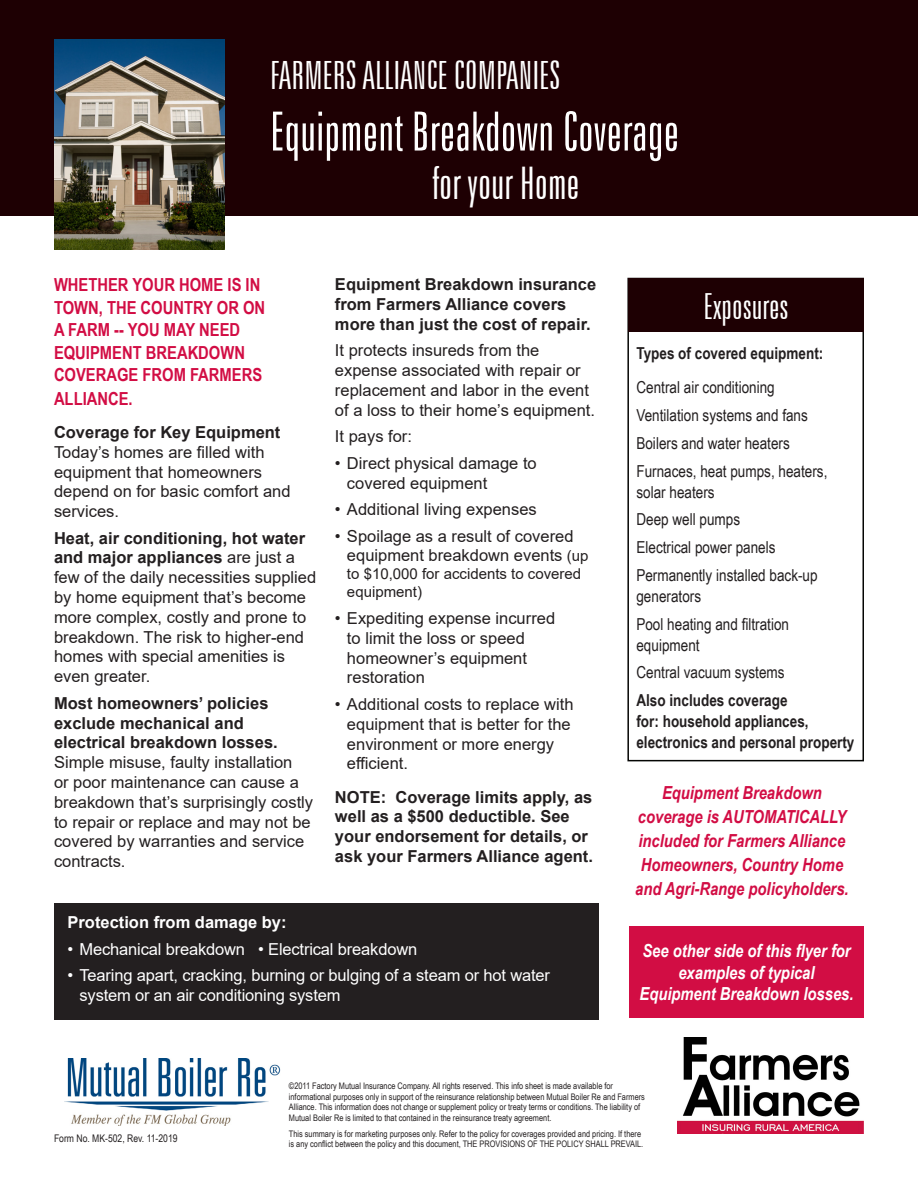
<style>
.page{position:relative;width:918px;height:1188px;background:#fff}
.page>*{position:absolute;margin:0;border:0;box-sizing:border-box;transform-origin:0 0}
.t1{font:300 extra-condensed 54px "Zurich BT";color:#fff}
.t2{font:300 extra-condensed 45px "Zurich BT";color:#fff}
.t3{font:300 extra-condensed 39px "Zurich BT";color:#fff}
.t4{font:300 extra-condensed 36px "Zurich BT";color:#fff}
.t5{font:italic 700 18px/24px "Arial Narrow";color:#d20d44;text-align:center}
.t6{font:700 18px/22.6px "Arial Narrow";color:#d20d44}
.t7{font:italic 700 18px/21.6px "Arial Narrow";color:#fff;text-align:center}
.t8{font:16.5px/19.8px "Arial";color:#231f20}
.t9{font:16.5px/21px "Arial Narrow";color:#231f20}
.t10{font:700 16.5px/19.8px "Arial";color:#231f20}
.t11{font:16.5px/19.8px "Arial";letter-spacing:-.01em;color:#fff}
.t12{font:700 16.5px/21px "Arial Narrow";color:#231f20}
.t13{font:700 16.5px "Arial";color:#fff}
.t14{font:15px/18px "Arial";color:#231f20}
.t15{font:10.5px "Arial Narrow";color:#231f20}
.t16{font:9px/10.8px "Arial Narrow";color:#231f20}
.s1{font-weight:700}
.s2{font-size:15px}
</style>
<div class="page">
<div style="left:0;top:0;width:918px;height:215px;background:#1e0003"></div>
<div style="left:627px;top:278px;width:237px;height:483px;border:2px solid #040503"></div>
<div style="left:628px;top:278px;width:236px;height:54px;background:#1e0003"></div>
<img style="left:677px;top:1037px;width:187px;height:97px">
<img style="left:54px;top:40px;width:171px;height:209px">
<div style="left:629px;top:926px;width:235px;height:92px;background:#d20d44"></div>
<div style="left:54px;top:903px;width:544px;height:117px;background:#231f20"></div>
<img style="left:65px;top:1058px;width:216px;height:53px">
<img style="left:71px;top:1114px;width:160px;height:11px">
<p class="t3" style="left:270px;top:54px;width:292px">FARMERS ALLIANCE COMPANIES</p>
<p class="t1" style="left:270px;top:102px;width:411px">Equipment Breakdown Coverage</p>
<p class="t2" style="left:432px;top:158px;width:149px">for your Home</p>
<p class="t6" style="left:54px;top:273px;width:213px">WHETHER YOUR HOME IS IN<br>TOWN, THE COUNTRY OR ON<br>A FARM -- YOU MAY NEED<br>EQUIPMENT BREAKDOWN<br>COVERAGE FROM FARMERS<br>ALLIANCE.</p>
<p class="t10" style="left:54px;top:422px;width:228px">Coverage for Key Equipment</p>
<p class="t8" style="left:54px;top:442px;width:238px">Today’s homes are filled with equipment that homeowners depend on for basic comfort and services.</p>
<p class="t8" style="left:54px;top:528px;width:264px"><span class="s1">Heat, air conditioning, hot water and major appliances</span> are just a few of the daily necessities supplied by home equipment that’s become more complex, costly and prone to breakdown. The risk to higher-end homes with special amenities is even greater.</p>
<p class="t8" style="left:54px;top:693px;width:261px"><span class="s1">Most homeowners’ policies exclude mechanical and electrical breakdown losses.<br></span>Simple misuse, faulty installation<br>or poor maintenance can cause a breakdown that’s surprisingly costly to repair or replace and may not be covered by warranties and service contracts.</p>
<p class="t10" style="left:335px;top:275px;width:263px">Equipment Breakdown insurance from Farmers Alliance covers more than just the cost of repair.</p>
<p class="t8" style="left:335px;top:340px;width:262px">It protects insureds from the expense associated with repair or replacement and labor in the event of a loss to their home’s equipment.</p>
<p class="t8" style="left:335px;top:426px;width:79px">It pays for:</p>
<p class="t8" style="left:347px;top:453px;width:191px;text-indent:-12px">• Direct physical damage to covered equipment</p>
<p class="t8" style="left:335px;top:499px;width:203px">• Additional living expenses</p>
<p class="t8" style="left:347px;top:526px;width:243px;text-indent:-12px">• Spoilage as a result of covered equipment breakdown events <span class="s2">(up</span></p>
<p class="t14" style="left:347px;top:565px;width:236px">to $10,000 for accidents to covered equipment)</p>
<p class="t8" style="left:347px;top:608px;width:210px;text-indent:-12px">• Expediting expense incurred to limit the loss or speed homeowner’s equipment restoration</p>
<p class="t8" style="left:347px;top:694px;width:228px;text-indent:-12px">• Additional costs to replace with equipment that is better for the environment or more energy efficient.</p>
<p class="t10" style="left:335px;top:787px;width:260px">NOTE: Coverage limits apply, as well as a $500 deductible. See your endorsement for details, or ask your Farmers Alliance agent.</p>
<p class="t13" style="left:68px;top:911px;width:221px">Protection from damage by:</p>
<p class="t11" style="left:68px;top:939px;width:351px">• Mechanical breakdown • Electrical breakdown</p>
<p class="t11" style="left:80px;top:966px;width:472px;text-indent:-12px">• Tearing apart, cracking, burning or bulging of a steam or hot water system or an air conditioning system</p>
<p class="t4" style="left:704px;top:286px;width:87px">Exposures</p>
<p class="t12" style="left:636px;top:342px;width:188px">Types of covered equipment:</p>
<p class="t9" style="left:636px;top:376px;width:140px">Central air conditioning</p>
<p class="t9" style="left:636px;top:404px;width:173px">Ventilation systems and fans</p>
<p class="t9" style="left:636px;top:432px;width:155px">Boilers and water heaters</p>
<p class="t9" style="left:636px;top:460px;width:193px">Furnaces, heat pumps, heaters, solar heaters</p>
<p class="t9" style="left:636px;top:508px;width:105px">Deep well pumps</p>
<p class="t9" style="left:636px;top:536px;width:141px">Electrical power panels</p>
<p class="t9" style="left:636px;top:564px;width:183px">Permanently installed back-up generators</p>
<p class="t9" style="left:636px;top:613px;width:154px">Pool heating and filtration equipment</p>
<p class="t9" style="left:636px;top:661px;width:150px">Central vacuum systems</p>
<p class="t12" style="left:636px;top:689px;width:220px">Also includes coverage<br>for: household appliances, electronics and personal property</p>
<p class="t5" style="left:635px;top:780px;width:215px">Equipment Breakdown coverage is AUTOMATICALLY included for Farmers Alliance<br>Homeowners, Country Home and Agri-Range policyholders.</p>
<p class="t7" style="left:642px;top:939px;width:210px">See other side of this flyer for examples of typical</p>
<p class="t7" style="left:640px;top:982px;width:216px">Equipment Breakdown losses.</p>
<p class="t15" style="left:54px;top:1130px;width:125px">Form No. MK-502, Rev. 11-2019</p>
<p class="t16" style="left:289px;top:1080px;width:358px">©2011 Factory Mutual Insurance Company. All rights reserved. This info sheet is made available for informational purposes only in support of the reinsurance relationship between Mutual Boiler Re and Farmers Alliance. This information does not change or supplement policy or treaty terms or conditions. The liability of Mutual Boiler Re is limited to that contained in the reinsurance treaty agreement.</p>
<p class="t16" style="left:289px;top:1128px;width:356px">This summary is for marketing purposes only. Refer to the policy for coverages provided and pricing. If there is any conflict between the policy and this document, THE PROVISIONS OF THE POLICY SHALL PREVAIL.</p>
</div>
